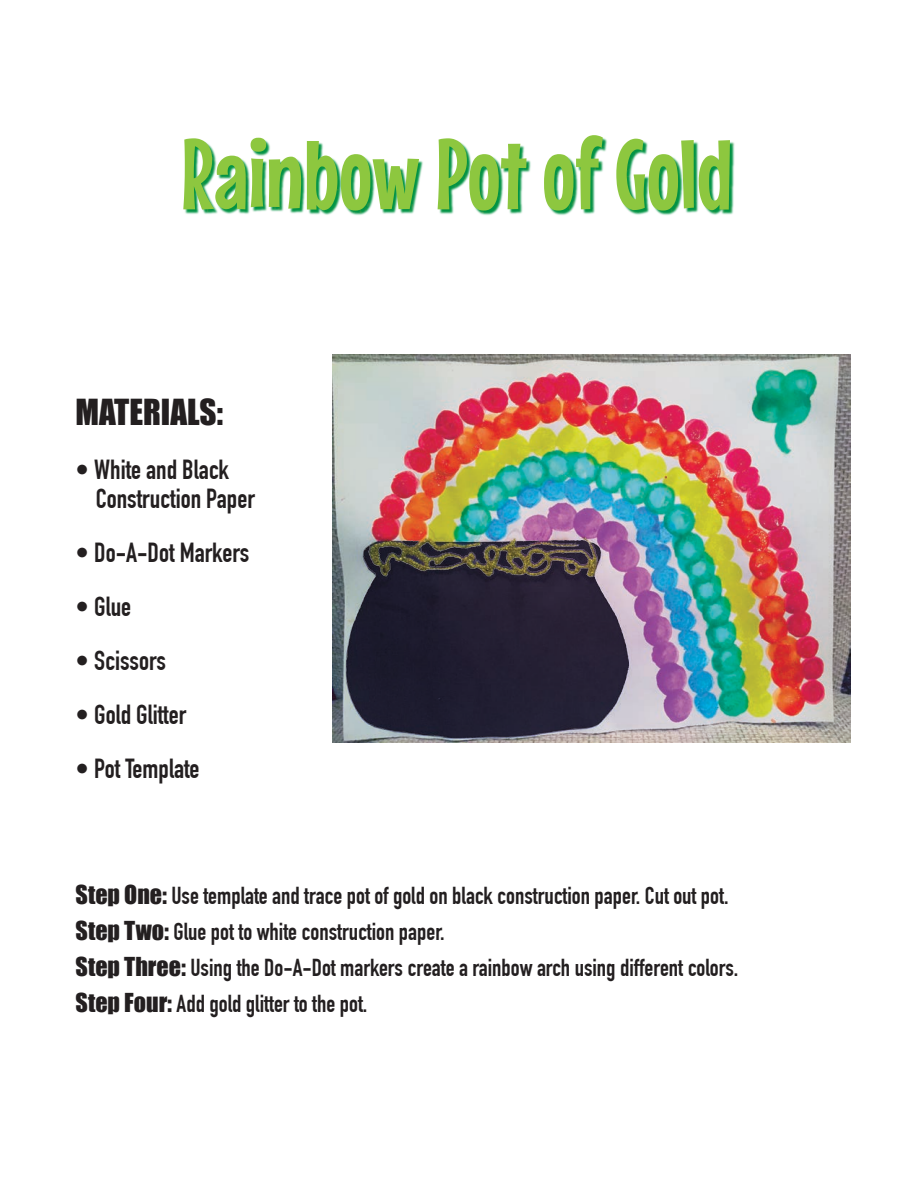
<style>
.page{position:relative;width:918px;height:1188px;background:#fff}
.page>*{position:absolute;margin:0;border:0;box-sizing:border-box;transform-origin:0 0}
.t1{font:98.85px "Mouse Memoirs";color:#8dc73f}
.t2{font:33px "Impact";color:#231f20}
.t3{font:700 27px/28.5px "DIN Condensed";color:#231f20}
.t4{font:700 24px/36px "DIN Condensed";color:#231f20}
.s1{font-family:"Impact";font-weight:400}
</style>
<div class="page">
<img style="left:185px;top:137px;width:550px;height:78px">
<img style="left:333px;top:354px;width:517px;height:388px">
<img style="left:347px;top:540px;width:281px;height:197px">
<p class="t1" style="left:181px;top:116px;width:553px">Rainbow Pot of Gold</p>
<p class="t2" style="left:76px;top:387px;width:149px">MATERIALS:</p>
<p class="t3" style="left:96px;top:456px;width:161px;text-indent:-20px">• White and Black<br>Construction Paper</p>
<p class="t3" style="left:76px;top:538px;width:175px">• Do-A-Dot Markers</p>
<p class="t3" style="left:76px;top:592px;width:57px">• Glue</p>
<p class="t3" style="left:76px;top:646px;width:92px">• Scissors</p>
<p class="t3" style="left:76px;top:700px;width:112px">• Gold Glitter</p>
<p class="t3" style="left:76px;top:754px;width:125px">• Pot Template</p>
<p class="t4" style="left:76px;top:877px;width:664px"><span class="s1">Step One:</span> Use template and trace pot of gold on black construction paper. Cut out pot.<br><span class="s1">Step Two:</span> Glue pot to white construction paper.<br><span class="s1">Step Three:</span> Using the Do-A-Dot markers create a rainbow arch using different colors.<br><span class="s1">Step Four:</span> Add gold glitter to the pot.</p>
</div>
